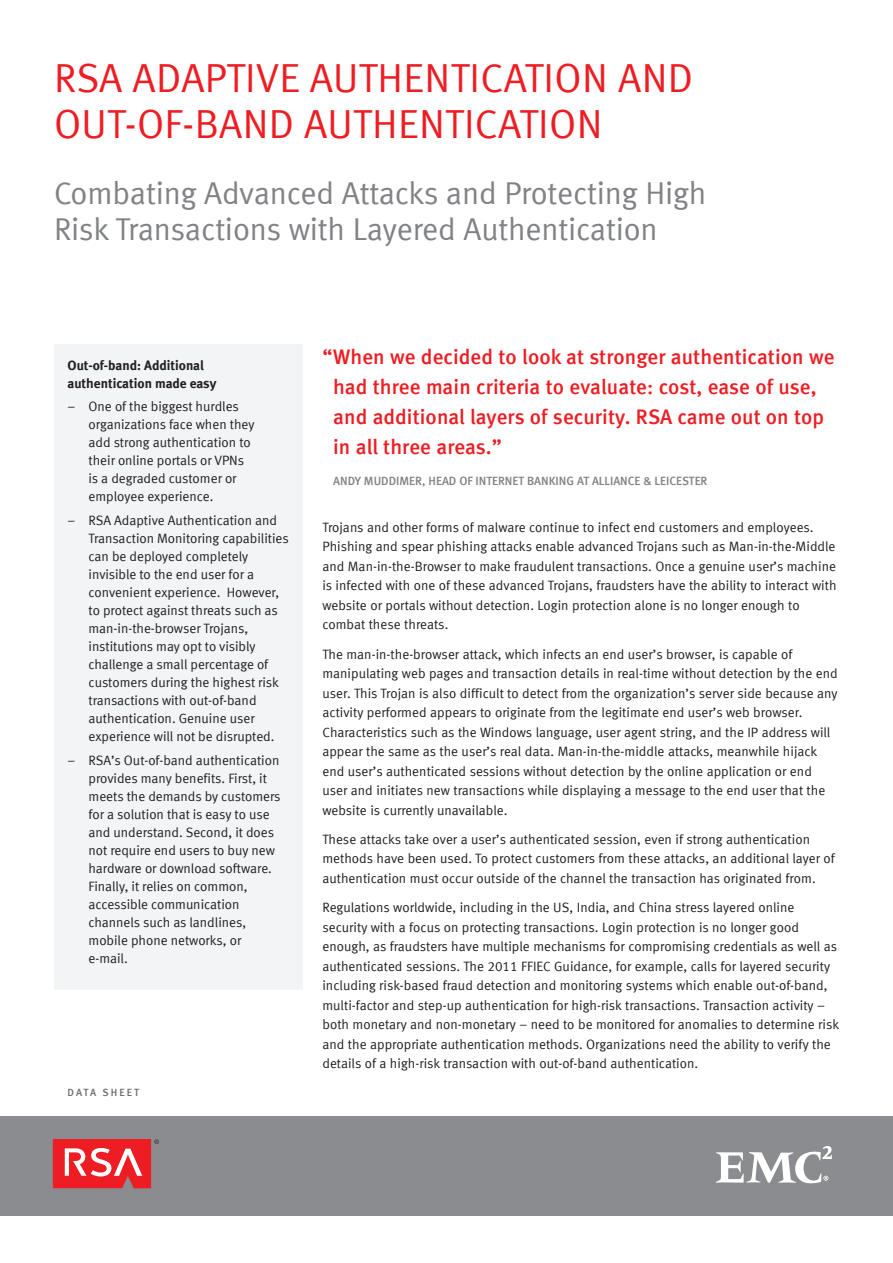
<style>
.page{position:relative;width:893px;height:1263px;background:#fff}
.page>*{position:absolute;margin:0;border:0;box-sizing:border-box;transform-origin:0 0}
.t1{font:40.5px/46.5px "Meta Normal LF";letter-spacing:.01em;color:#ee1d23}
.Sub_Title{font:31.5px/36px "Meta Normal";letter-spacing:-.005em;color:#808285}
.t2{font:21px/30px "Meta Medium LF";letter-spacing:.005em;color:#ee1d23}
.Body_Copy{font:13.5px/19.5px "Meta Normal LF";letter-spacing:.005em;color:#231f20}
.Sidebar_Caption_Bull{font:13.5px/18px "Meta Normal LF";color:#231f20}
.Sidebar_Bold_A{font:700 13.5px/18px "Meta";color:#231f20}
.Quote_Credit{font:12px "Meta Medium LF";color:#808285}
.Category_Title{font:10.5px "Meta Medium LF";letter-spacing:.2em;color:#6c6d70}
</style>
<div class="page">
<div style="left:0;top:1116px;width:893px;height:99px;background:#8a8c8f"></div>
<svg style="left:716px;top:1146px;width:116px;height:38px"></svg>
<svg style="left:53px;top:1139px;width:106px;height:49px;background:#e7494e"></svg>
<div style="left:54px;top:344px;width:248px;height:646px;background:#f2f4f6"></div>
<p class="t1" style="left:54px;top:54px;width:641px">RSA ADAPTIVE AUTHENTICATION AND<br>OUT-OF-BAND AUTHENTICATION</p>
<p class="Sub_Title" style="left:54px;top:175px;width:654px">Combating Advanced Attacks and Protecting High<br>Risk Transactions with Layered Authentication</p>
<p class="Sidebar_Bold_A" style="left:68px;top:356px;width:150px">Out-of-band: Additional authentication made easy</p>
<p class="Sidebar_Caption_Bull" style="left:89px;top:397px;width:167px;text-indent:-21px">– One of the biggest hurdles organizations face when they add strong authentication to their online portals or VPNs is a degraded customer or employee experience.</p>
<p class="Sidebar_Caption_Bull" style="left:89px;top:511px;width:202px;text-indent:-21px">– RSA Adaptive Authentication and<br>Transaction Monitoring capabilities can be deployed completely invisible to the end user for a convenient experience. However, to protect against threats such as man-in-the-browser Trojans, institutions may opt to visibly challenge a small percentage of customers during the highest risk transactions with out-of-band authentication. Genuine user experience will not be disrupted.</p>
<p class="Sidebar_Caption_Bull" style="left:89px;top:751px;width:194px;text-indent:-21px">– RSA’s Out-of-band authentication provides many benefits. First, it meets the demands by customers for a solution that is easy to use and understand. Second, it does not require end users to buy new hardware or download software.<br>Finally, it relies on common, accessible communication channels such as landlines, mobile phone networks, or e-mail.</p>
<p class="Category_Title" style="left:67px;top:1086px;width:73px">DATA SHEET</p>
<p class="t2" style="left:333px;top:341px;width:503px;text-indent:-11px">“When we decided to look at stronger authentication we had three main criteria to evaluate: cost, ease of use, and additional layers of security. RSA came out on top in all three areas.”</p>
<p class="Quote_Credit" style="left:333px;top:474px;width:376px">ANDY MUDDIMER, HEAD OF INTERNET BANKING AT ALLIANCE &amp; LEICESTER</p>
<p class="Body_Copy" style="left:322px;top:517px;width:516px">Trojans and other forms of malware continue to infect end customers and employees.<br>Phishing and spear phishing attacks enable advanced Trojans such as Man-in-the-Middle and Man-in-the-Browser to make fraudulent transactions. Once a genuine user’s machine is infected with one of these advanced Trojans, fraudsters have the ability to interact with website or portals without detection. Login protection alone is no longer enough to combat these threats.</p>
<p class="Body_Copy" style="left:322px;top:644px;width:517px">The man-in-the-browser attack, which infects an end user’s browser, is capable of manipulating web pages and transaction details in real-time without detection by the end user. This Trojan is also difficult to detect from the organization’s server side because any activity performed appears to originate from the legitimate end user’s web browser.<br>Characteristics such as the Windows language, user agent string, and the IP address will appear the same as the user’s real data. Man-in-the-middle attacks, meanwhile hijack end user’s authenticated sessions without detection by the online application or end user and initiates new transactions while displaying a message to the end user that the website is currently unavailable.</p>
<p class="Body_Copy" style="left:322px;top:829px;width:514px">These attacks take over a user’s authenticated session, even if strong authentication methods have been used. To protect customers from these attacks, an additional layer of authentication must occur outside of the channel the transaction has originated from.</p>
<p class="Body_Copy" style="left:322px;top:897px;width:518px">Regulations worldwide, including in the US, India, and China stress layered online security with a focus on protecting transactions. Login protection is no longer good enough, as fraudsters have multiple mechanisms for compromising credentials as well as authenticated sessions. The 2011 FFIEC Guidance, for example, calls for layered security including risk-based fraud detection and monitoring systems which enable out-of-band, multi-factor and step-up authentication for high-risk transactions. Transaction activity – both monetary and non-monetary – need to be monitored for anomalies to determine risk and the appropriate authentication methods. Organizations need the ability to verify the details of a high-risk transaction with out-of-band authentication.</p>
</div>
